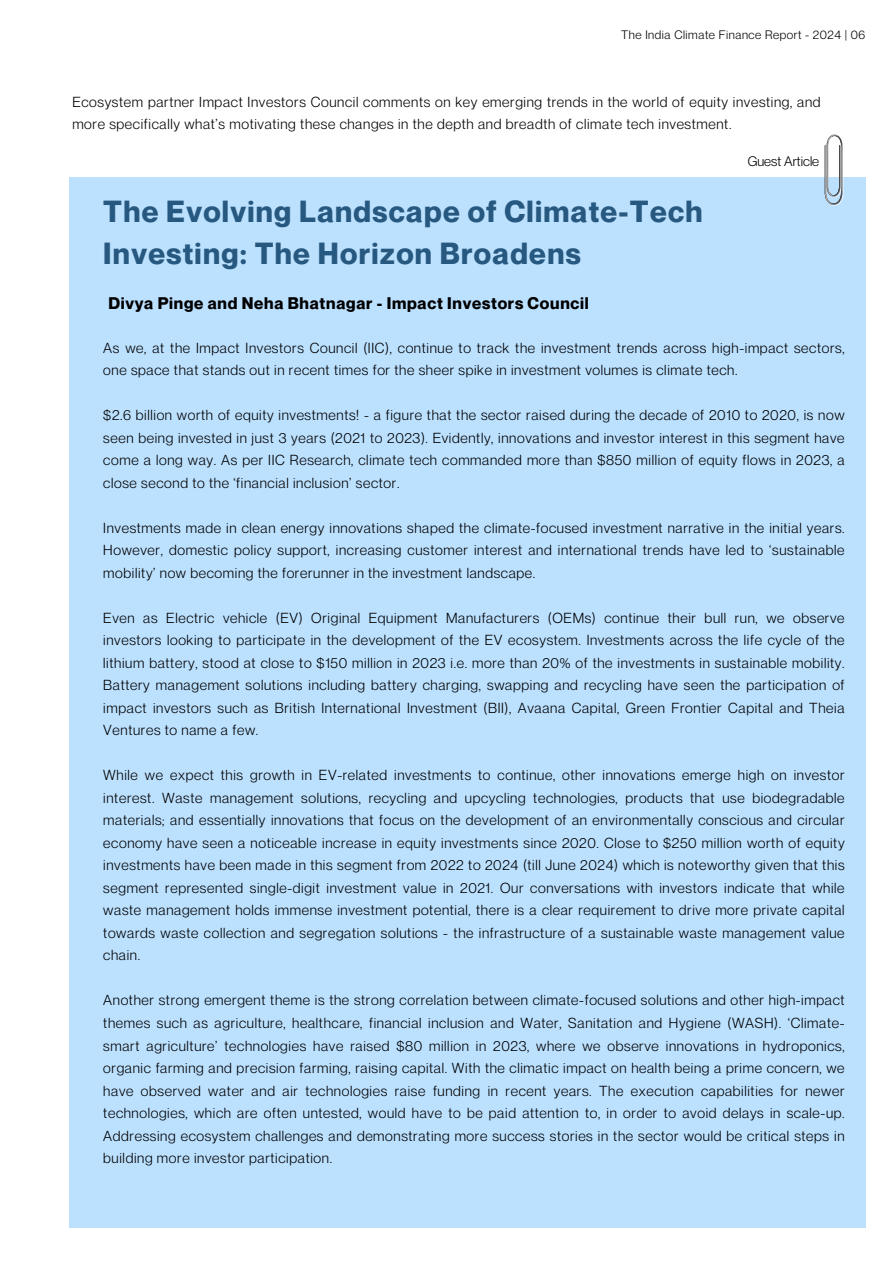
<style>
.page{position:relative;width:894px;height:1264px;background:#fff}
.page>*{position:absolute;margin:0;border:0;box-sizing:border-box;transform-origin:0 0}
.t1{font:700 29.85px/41.7px "Neue Montreal";letter-spacing:.045em;color:#27587f}
.t2{font:700 16.5px "Neue Montreal";letter-spacing:.045em;color:#000}
.t3{font:14.25px/22.5px "Neue Montreal";letter-spacing:.045em;color:#000;text-align:justify}
.t4{font:13.5px "Neue Montreal";color:#000}
.t5{font:12px "Neue Montreal";letter-spacing:.045em;color:#000}
</style>
<div class="page">
<div style="left:69px;top:177px;width:795px;height:1050px;background:#bce1ff"></div>
<img style="left:824px;top:134px;width:19px;height:72px">
<h3 class="t5" style="left:621px;top:27px;width:245px">The India Climate Finance Report - 2024 | 06</h3>
<h3 class="t3" style="left:72px;top:90px;width:749px">Ecosystem partner Impact Investors Council comments on key emerging trends in the world of equity investing, and more specifically what’s motivating these changes in the depth and breadth of climate tech investment.</h3>
<h3 class="t1" style="left:103px;top:190px;width:600px">The Evolving Landscape of Climate-Tech<br>Investing: The Horizon Broadens</h3>
<h3 class="t2" style="left:108px;top:293px;width:481px">Divya Pinge and Neha Bhatnagar - Impact Investors Council</h3>
<h3 class="t4" style="left:747px;top:153px;width:73px">Guest Article</h3>
<h3 class="t3" style="left:103px;top:336px;width:742px">As we, at the Impact Investors Council (IIC), continue to track the investment trends across high-impact sectors, one space that stands out in recent times for the sheer spike in investment volumes is climate tech.</h3>
<p class="t3" style="left:103px;top:403px;width:742px">$2.6 billion worth of equity investments! - a figure that the sector raised during the decade of 2010 to 2020, is now seen being invested in just 3 years (2021 to 2023). Evidently, innovations and investor interest in this segment have come a long way. As per IIC Research, climate tech commanded more than $850 million of equity flows in 2023, a close second to the ‘financial inclusion’ sector.</p>
<h3 class="t3" style="left:103px;top:516px;width:742px">Investments made in clean energy innovations shaped the climate-focused investment narrative in the initial years.<br>However, domestic policy support, increasing customer interest and international trends have led to ‘sustainable mobility’ now becoming the forerunner in the investment landscape.</h3>
<h1 class="t3" style="left:103px;top:606px;width:742px">Even as Electric vehicle (EV) Original Equipment Manufacturers (OEMs) continue their bull run, we observe investors looking to participate in the development of the EV ecosystem. Investments across the life cycle of the lithium battery, stood at close to $150 million in 2023 i.e. more than 20% of the investments in sustainable mobility.<br>Battery management solutions including battery charging, swapping and recycling have seen the participation of impact investors such as British International Investment (BII), Avaana Capital, Green Frontier Capital and Theia Ventures to name a few.</h1>
<h2 class="t3" style="left:103px;top:763px;width:742px">While we expect this growth in EV-related investments to continue, other innovations emerge high on investor interest. Waste management solutions, recycling and upcycling technologies, products that use biodegradable materials; and essentially innovations that focus on the development of an environmentally conscious and circular economy have seen a noticeable increase in equity investments since 2020. Close to $250 million worth of equity investments have been made in this segment from 2022 to 2024 (till June 2024) which is noteworthy given that this segment represented single-digit investment value in 2021. Our conversations with investors indicate that while waste management holds immense investment potential, there is a clear requirement to drive more private capital towards waste collection and segregation solutions - the infrastructure of a sustainable waste management value chain.</h2>
<h3 class="t3" style="left:103px;top:988px;width:742px">Another strong emergent theme is the strong correlation between climate-focused solutions and other high-impact themes such as agriculture, healthcare, financial inclusion and Water, Sanitation and Hygiene (WASH). ‘Climate&shy;smart agriculture’ technologies have raised $80 million in 2023, where we observe innovations in hydroponics, organic farming and precision farming, raising capital. With the climatic impact on health being a prime concern, we have observed water and air technologies raise funding in recent years. The execution capabilities for newer technologies, which are often untested, would have to be paid attention to, in order to avoid delays in scale-up.<br>Addressing ecosystem challenges and demonstrating more success stories in the sector would be critical steps in building more investor participation.</h3>
</div>
